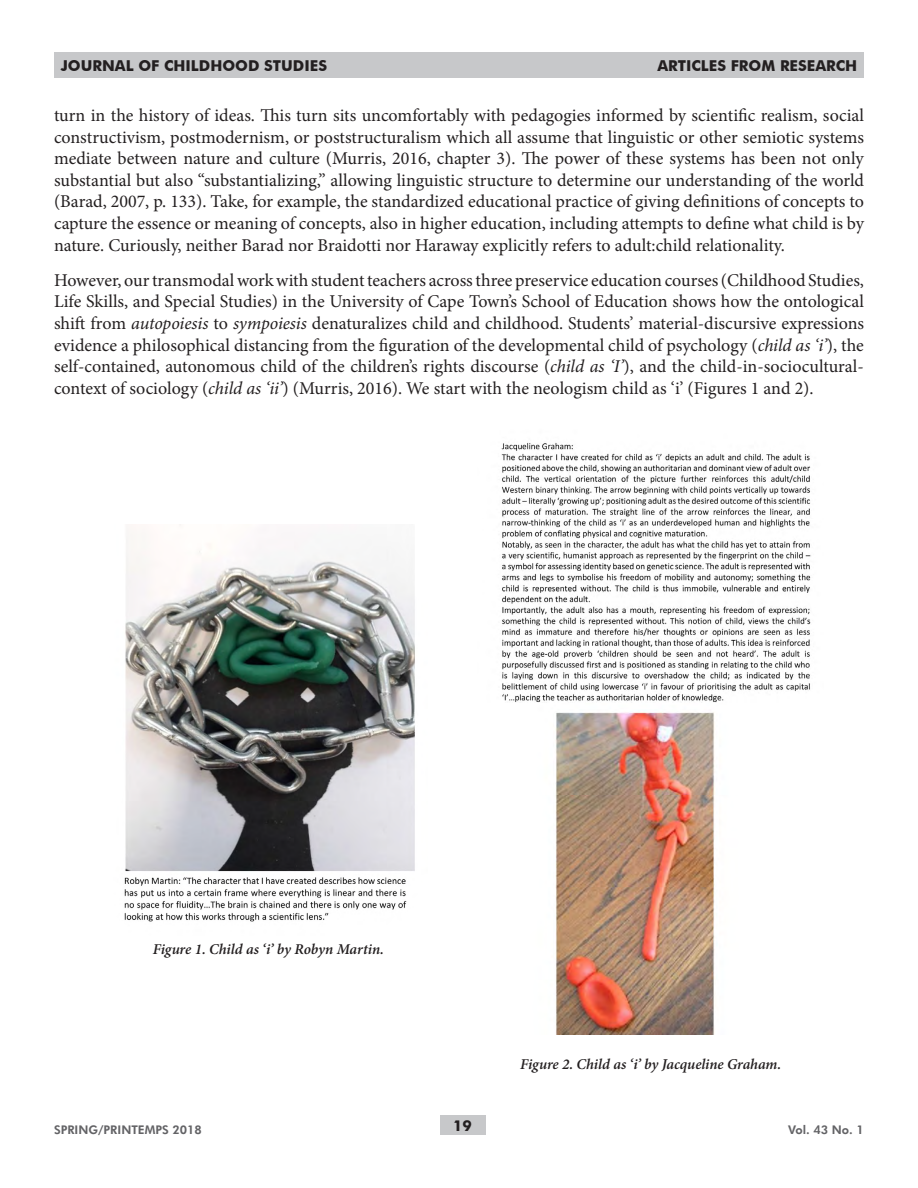
<style>
.page{position:relative;width:918px;height:1188px;background:#fff}
.page>*{position:absolute;margin:0;border:0;box-sizing:border-box;transform-origin:0 0}
.t1{font:18px/21.6px "Minion Pro";color:#231f20;text-align:justify}
.t2{font:italic 600 15px "Minion Pro";letter-spacing:-.01em;color:#231f20}
.t3{font:700 15px "Futura BT";color:#231f20}
.t4{font:800 12px "Futura BT";color:#636366}
.s1{font-style:italic}
</style>
<div class="page">
<div style="left:440px;top:1116px;width:45px;height:19px;background:#c7c8ca"></div>
<div style="left:54px;top:52px;width:810px;height:26px;background:#c7c8ca"></div>
<img style="left:124px;top:532px;width:291px;height:390px">
<img style="left:501px;top:442px;width:310px;height:593px">
<p class="t3" style="left:61px;top:57px;width:268px">JOURNAL OF CHILDHOOD STUDIES</p>
<p class="t3" style="left:657px;top:57px;width:201px">ARTICLES FROM RESEARCH</p>
<p class="t1" style="left:54px;top:105px;width:812px">turn in the history of ideas. This turn sits uncomfortably with pedagogies informed by scientific realism, social constructivism, postmodernism, or poststructuralism which all assume that linguistic or other semiotic systems mediate between nature and culture (Murris, 2016, chapter 3). The power of these systems has been not only substantial but also “substantializing,” allowing linguistic structure to determine our understanding of the world (Barad, 2007, p. 133). Take, for example, the standardized educational practice of giving definitions of concepts to capture the essence or meaning of concepts, also in higher education, including attempts to define what child is by nature. Curiously, neither Barad nor Braidotti nor Haraway explicitly refers to adult:child relationality.</p>
<p class="t1" style="left:54px;top:269px;width:812px">However, our transmodal work with student teachers across three preservice education courses (Childhood Studies, Life Skills, and Special Studies) in the University of Cape Town’s School of Education shows how the ontological shift from <span class="s1">autopoiesis</span> to <span class="s1">sympoiesis</span> denaturalizes child and childhood. Students’ material-discursive expressions evidence a philosophical distancing from the figuration of the developmental child of psychology (<span class="s1">child as ‘i’</span>), the self-contained, autonomous child of the children’s rights discourse (<span class="s1">child as ‘I’</span>), and the child-in-sociocultural&shy;context of sociology (<span class="s1">child as ‘ii’</span>) (Murris, 2016). We start with the neologism child as ‘i’ (Figures 1 and 2).</p>
<p class="t2" style="left:153px;top:939px;width:233px">Figure 1. Child as ‘i’ by Robyn Martin.</p>
<p class="t2" style="left:520px;top:1053px;width:263px">Figure 2. Child as ‘i’ by Jacqueline Graham.</p>
<p class="t4" style="left:54px;top:1122px;width:149px">SPRING/PRINTEMPS 2018</p>
<p class="t3" style="left:453px;top:1117px;width:20px">19</p>
<p class="t4" style="left:788px;top:1122px;width:77px">Vol. 43 No. 1</p>
</div>
